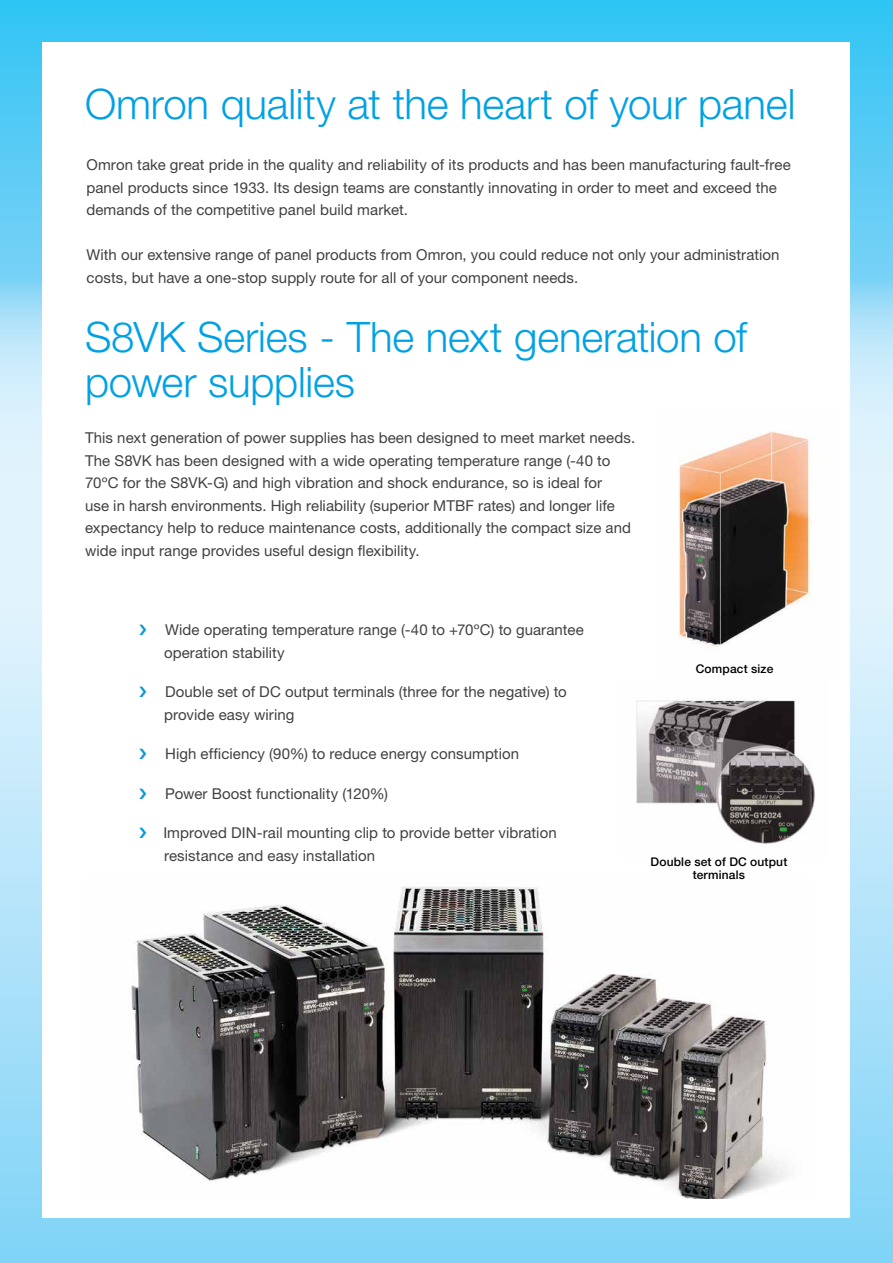
<style>
.page{position:relative;width:893px;height:1263px;background:#fff}
.page>*{position:absolute;margin:0;border:0;box-sizing:border-box;transform-origin:0 0}
.t1{font:300 42px/45px "Helvetica Neue LT Std";letter-spacing:-.005em;color:#00a1e4}
.t2{font:15px/22.5px "Helvetica Neue LT Std";letter-spacing:.005em;color:#414042}
.t3{font:500 12px/13.5px "Helvetica Neue LT Std";letter-spacing:.015em;color:#000;text-align:center}
</style>
<div class="page">
<img style="left:0;top:0;width:893px;height:1263px">
<div style="left:43px;top:43px;width:807px;height:1174px;background:#fff"></div>
<img style="left:131px;top:886px;width:657px;height:313px">
<img style="left:678px;top:431px;width:133px;height:216px">
<img style="left:636px;top:698px;width:179px;height:146px">
<h1 class="t1" style="left:85px;top:81px;width:712px">Omron quality at the heart of your panel</h1>
<p class="t2" style="left:86px;top:154px;width:706px">Omron take great pride in the quality and reliability of its products and has been manufacturing fault-free panel products since 1933. Its design teams are constantly innovating in order to meet and exceed the demands of the competitive panel build market.</p>
<p class="t2" style="left:86px;top:244px;width:695px">With our extensive range of panel products from Omron, you could reduce not only your administration costs, but have a one-stop supply route for all of your component needs.</p>
<h1 class="t1" style="left:85px;top:314px;width:663px">S8VK Series - The next generation of power supplies</h1>
<p class="t2" style="left:85px;top:427px;width:552px">This next generation of power supplies has been designed to meet market needs.<br>The S8VK has been designed with a wide operating temperature range (-40 to 70ºC for the S8VK-G) and high vibration and shock endurance, so is ideal for<br>use in harsh environments. High reliability (superior MTBF rates) and longer life expectancy help to reduce maintenance costs, additionally the compact size and wide input range provides useful design flexibility.</p>
<p class="t2" style="left:164px;top:618px;width:421px">Wide operating temperature range (-40 to +70ºC) to guarantee operation stability</p>
<p class="t2" style="left:164px;top:680px;width:404px">Double set of DC output terminals (three for the negative) to provide easy wiring</p>
<p class="t2" style="left:165px;top:742px;width:355px">High efficiency (90%) to reduce energy consumption</p>
<p class="t2" style="left:165px;top:782px;width:224px">Power Boost functionality (120%)</p>
<p class="t2" style="left:163px;top:821px;width:395px">Improved DIN-rail mounting clip to provide better vibration resistance and easy installation</p>
<p class="t3" style="left:696px;top:662px;width:79px">Compact size</p>
<p class="t3" style="left:650px;top:855px;width:138px">Double set of DC output terminals</p>
</div>
